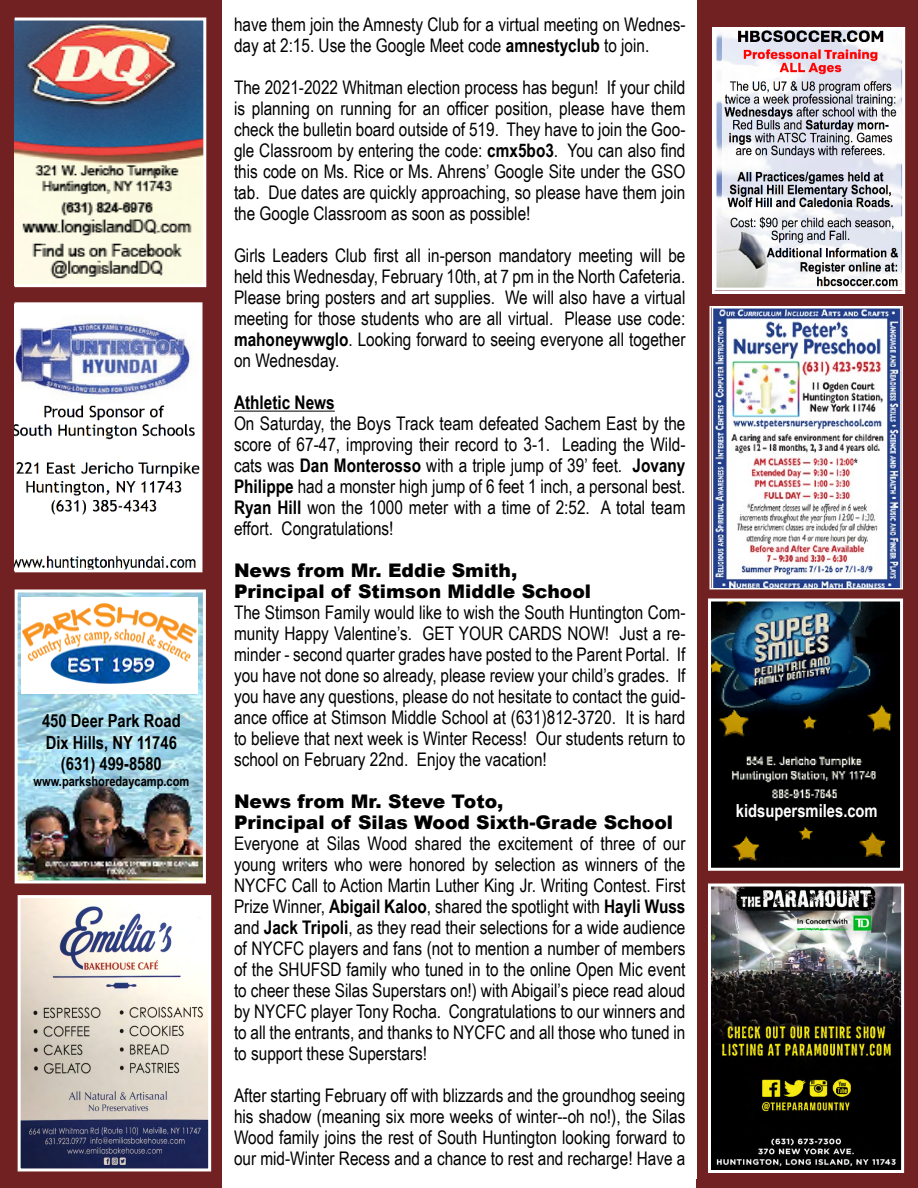
<style>
.page{position:relative;width:918px;height:1188px;background:#712121}
.page>*{position:absolute;margin:0;border:0;box-sizing:border-box;transform-origin:0 0}
.t1{font:18.75px/21px "Arial Narrow";color:#000;text-align:justify}
.t2{font:900 18.75px/21px "Arial";color:#000}
.t3{font:700 18.75px "Arial Narrow";color:#000}
.t4{font:700 18px/21.6px "Arial Narrow";color:#000;text-align:center}
.t5{font:700 18px "Arial Narrow";color:#fff}
.t6{font:700 13.5px "Arial Narrow";color:#000}
.s1{font-weight:700}
</style>
<div class="page">
<div style="left:222px;top:0;width:474px;height:1179px;background:#fff"></div>
<hr style="left:234px;top:410px;width:101px;height:2px;background:#444">
<img style="left:17px;top:306px;width:181px;height:262px">
<div style="left:13px;top:302px;width:189px;height:270px;border:3px solid #fff"></div>
<img style="left:22px;top:899px;width:185px;height:268px">
<div style="left:18px;top:895px;width:193px;height:276px;border:3px solid #fff"></div>
<img style="left:712px;top:602px;width:187px;height:265px">
<div style="left:708px;top:598px;width:195px;height:273px;border:3px solid #fff"></div>
<div style="left:719px;top:804px;width:176px;height:21px;background:#000"></div>
<img style="left:713px;top:309px;width:187px;height:278px">
<div style="left:710px;top:306px;width:193px;height:284px;border:2px solid #fff"></div>
<img style="left:712px;top:888px;width:188px;height:281px">
<div style="left:708px;top:884px;width:196px;height:289px;border:3px solid #fff"></div>
<img style="left:19px;top:594px;width:183px;height:286px">
<div style="left:15px;top:590px;width:191px;height:294px;border:3px solid #fff"></div>
<div style="left:21px;top:597px;width:177px;height:96px;background:#fff"></div>
<img style="left:22px;top:604px;width:174px;height:79px">
<img style="left:716px;top:31px;width:185px;height:259px">
<div style="left:712px;top:27px;width:193px;height:267px;border:3px solid #fff"></div>
<img style="left:17px;top:22px;width:185px;height:261px">
<div style="left:13px;top:18px;width:193px;height:269px;border:3px solid #fff"></div>
<p class="t4" style="left:42px;top:709px;width:140px">450 Deer Park Road<br>Dix Hills, NY 11746 (631) 499-8580</p>
<p class="t6" style="left:33px;top:772px;width:157px">www.parkshoredaycamp.com</p>
<p class="t1" style="left:234px;top:13px;width:453px">have them join the Amnesty Club for a virtual meeting on Wednes&shy;day at 2:15. Use the Google Meet code <span class="s1">amnestyclub</span> to join.</p>
<p class="t1" style="left:234px;top:76px;width:453px">The 2021-2022 Whitman election process has begun! If your child is planning on running for an officer position, please have them check the bulletin board outside of 519. They have to join the Goo&shy;gle Classroom by entering the code: <span class="s1">cmx5bo3</span>. You can also find this code on Ms. Rice or Ms. Ahrens’ Google Site under the GSO tab. Due dates are quickly approaching, so please have them join the Google Classroom as soon as possible!</p>
<p class="t1" style="left:234px;top:244px;width:453px">Girls Leaders Club first all in-person mandatory meeting will be held this Wednesday, February 10th, at 7 pm in the North Cafeteria.<br>Please bring posters and art supplies. We will also have a virtual meeting for those students who are all virtual. Please use code: <span class="s1">mahoneywwglo</span>. Looking forward to seeing everyone all together on Wednesday.</p>
<p class="t3" style="left:234px;top:388px;width:102px">Athletic News</p>
<p class="t1" style="left:234px;top:412px;width:453px">On Saturday, the Boys Track team defeated Sachem East by the score of 67-47, improving their record to 3-1. Leading the Wild&shy;cats was <span class="s1">Dan Monterosso</span> with a triple jump of 39’ feet. <span class="s1">Jovany Philippe</span> had a monster high jump of 6 feet 1 inch, a personal best.<br><span class="s1">Ryan Hill</span> won the 1000 meter with a time of 2:52. A total team effort. Congratulations!</p>
<p class="t2" style="left:234px;top:559px;width:359px">News from Mr. Eddie Smith,<br>Principal of Stimson Middle School</p>
<p class="t1" style="left:234px;top:601px;width:453px">The Stimson Family would like to wish the South Huntington Com&shy;munity Happy Valentine’s. GET YOUR CARDS NOW! Just a re&shy;minder - second quarter grades have posted to the Parent Portal. If you have not done so already, please review your child’s grades. If you have any questions, please do not hesitate to contact the guid&shy;ance office at Stimson Middle School at (631)812-3720. It is hard to believe that next week is Winter Recess! Our students return to school on February 22nd. Enjoy the vacation!</p>
<p class="t2" style="left:234px;top:790px;width:441px">News from Mr. Steve Toto,<br>Principal of Silas Wood Sixth-Grade School</p>
<p class="t1" style="left:234px;top:832px;width:453px">Everyone at Silas Wood shared the excitement of three of our young writers who were honored by selection as winners of the NYCFC Call to Action Martin Luther King Jr. Writing Contest. First Prize Winner, <span class="s1">Abigail Kaloo</span>, shared the spotlight with <span class="s1">Hayli Wuss </span>and <span class="s1">Jack Tripoli</span>, as they read their selections for a wide audience of NYCFC players and fans (not to mention a number of members of the SHUFSD family who tuned in to the online Open Mic event to cheer these Silas Superstars on!) with Abigail’s piece read aloud by NYCFC player Tony Rocha. Congratulations to our winners and to all the entrants, and thanks to NYCFC and all those who tuned in to support these Superstars!</p>
<p class="t1" style="left:234px;top:1084px;width:453px">After starting February off with blizzards and the groundhog seeing his shadow (meaning six more weeks of winter--oh no!), the Silas Wood family joins the rest of South Huntington looking forward to our mid-Winter Recess and a chance to rest and recharge! Have a</p>
<p class="t5" style="left:736px;top:797px;width:143px">kidsupersmiles.com</p>
</div>
